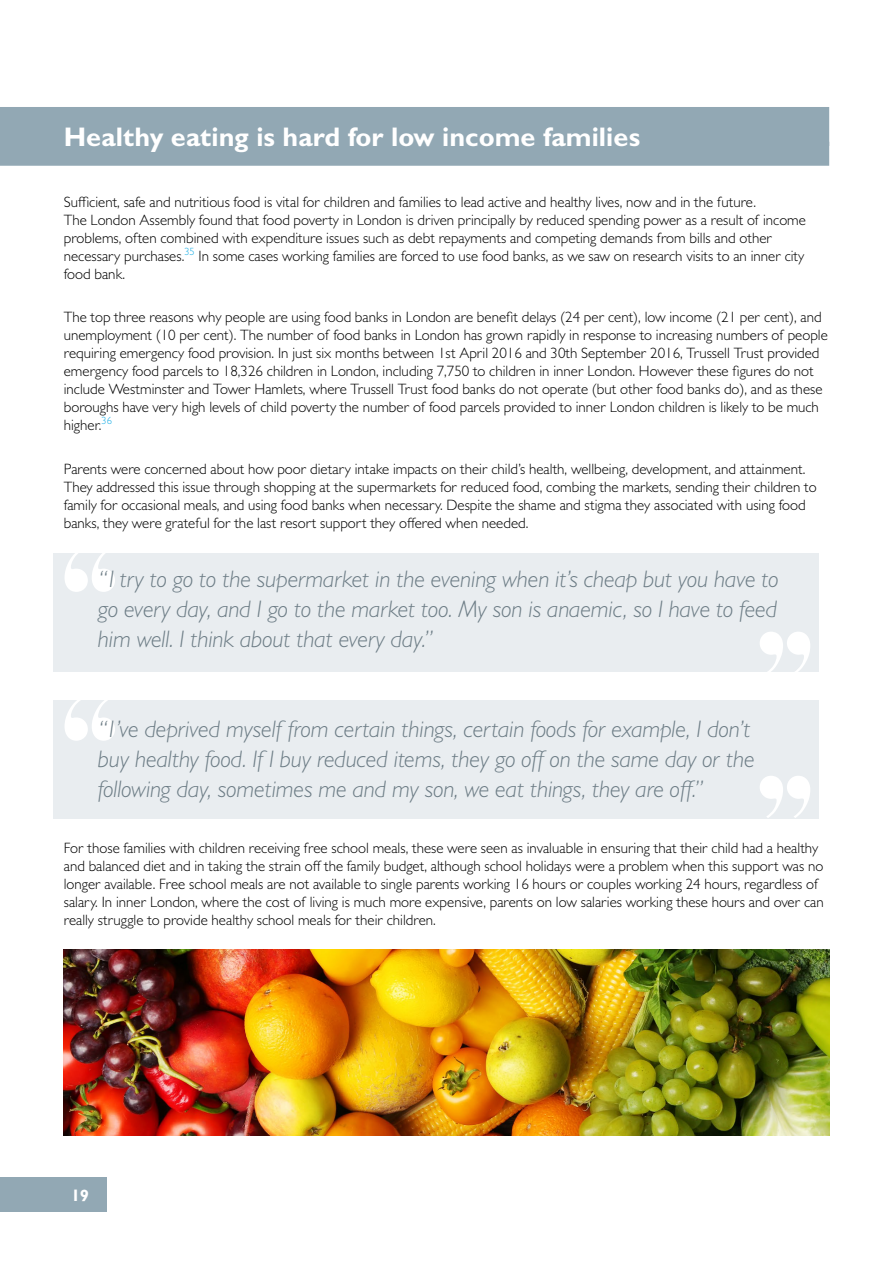
<style>
.page{position:relative;width:893px;height:1263px;background:#fff}
.page>*{position:absolute;margin:0;border:0;box-sizing:border-box;transform-origin:0 0}
.t1{font:700 108px/144px "Engravers";color:#fff}
.t2{font:700 27px "Gill Sans MT Pro";color:#fff}
.t3{font:italic 300 24px/30px "Gill Sans MT Pro";color:#6c7c85;text-align:justify}
.t4{font:700 16.5px "Gill Sans MT Pro";color:#fff}
.t5{font:300 15px/18px "Gill Sans MT Pro";color:#000}
</style>
<div class="page">
<div style="left:0;top:1178px;width:106px;height:34px;background:#92a8b4"></div>
<div style="left:53px;top:553px;width:766px;height:118px;background:#e9edf0"></div>
<div style="left:53px;top:701px;width:766px;height:118px;background:#e9edf0"></div>
<div style="left:0;top:107px;width:829px;height:39px;background:#92a8b4"></div>
<div style="left:0;top:142px;width:829px;height:24px;background:#92a8b4"></div>
<img style="left:64px;top:950px;width:765px;height:185px">
<h2 class="t2" style="left:64px;top:120px;width:578px">Healthy eating is hard for low income families</h2>
<p class="t5" style="left:64px;top:192px;width:744px">Sufficient, safe and nutritious food is vital for children and families to lead active and healthy lives, now and in the future.<br>The London Assembly found that food poverty in London is driven principally by reduced spending power as a result of income problems, often combined with expenditure issues such as debt repayments and competing demands from bills and other necessary purchases.<sup>35</sup> In some cases working families are forced to use food banks, as we saw on research visits to an inner city food bank.</p>
<p class="t5" style="left:64px;top:308px;width:766px">The top three reasons why people are using food banks in London are benefit delays (24 per cent), low income (21 per cent), and unemployment (10 per cent). The number of food banks in London has grown rapidly in response to increasing numbers of people requiring emergency food provision. In just six months between 1st April 2016 and 30th September 2016, Trussell Trust provided emergency food parcels to 18,326 children in London, including 7,750 to children in inner London. However these figures do not include Westminster and Tower Hamlets, where Trussell Trust food banks do not operate (but other food banks do), and as these boroughs have very high levels of child poverty the number of food parcels provided to inner London children is likely to be much higher.<sup>36</sup></p>
<p class="t5" style="left:64px;top:459px;width:754px">Parents were concerned about how poor dietary intake impacts on their child’s health, wellbeing, development, and attainment.<br>They addressed this issue through shopping at the supermarkets for reduced food, combing the markets, sending their children to family for occasional meals, and using food banks when necessary. Despite the shame and stigma they associated with using food banks, they were grateful for the last resort support they offered when needed.</p>
<h3 class="t3" style="left:98px;top:564px;width:682px">“I try to go to the supermarket in the evening when it’s cheap but you have to go every day, and I go to the market too. My son is anaemic, so I have to feed him well. I think about that every day.”</h3>
<h1 class="t1" style="left:51px;top:511px;width:78px;line-height:148.8px">“ “</h1>
<h1 class="t1" style="left:746px;top:596px;width:78px">” ”</h1>
<h3 class="t3" style="left:98px;top:713px;width:658px;text-align:left">“I’ve deprived myself from certain things, certain foods for example, I don’t buy healthy food. If I buy reduced items, they go off on the same day or the following day, sometimes me and my son, we eat things, they are off.”</h3>
<p class="t5" style="left:64px;top:839px;width:761px">For those families with children receiving free school meals, these were seen as invaluable in ensuring that their child had a healthy and balanced diet and in taking the strain off the family budget, although school holidays were a problem when this support was no longer available. Free school meals are not available to single parents working 16 hours or couples working 24 hours, regardless of salary. In inner London, where the cost of living is much more expensive, parents on low salaries working these hours and over can really struggle to provide healthy school meals for their children.</p>
<p class="t4" style="left:71px;top:1185px;width:20px">19</p>
</div>
